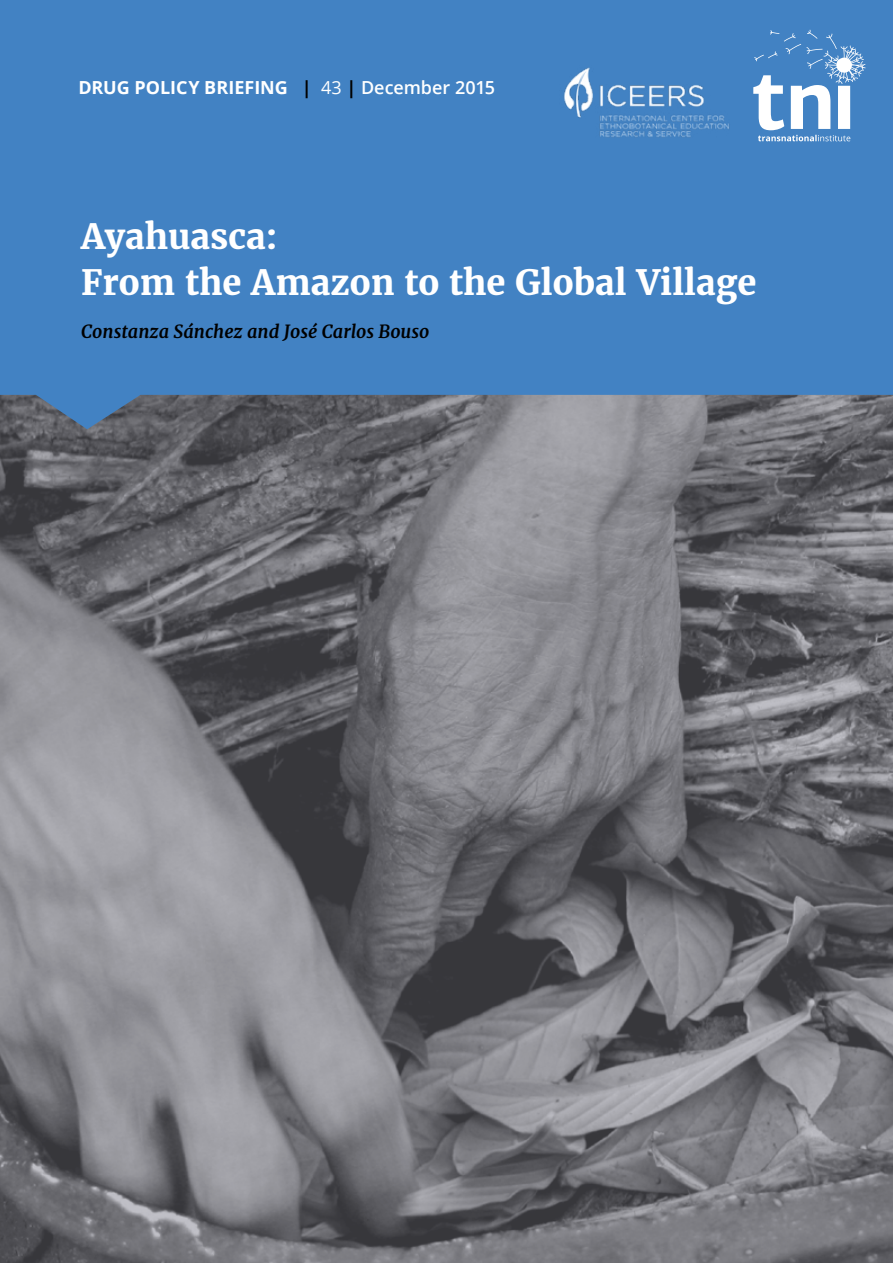
<style>
.page{position:relative;width:893px;height:1263px;background:#fff}
.page>*{position:absolute;margin:0;border:0;box-sizing:border-box;transform-origin:0 0}
.t1{font:700 34.5px/46.5px "Merriweather";color:#fff}
.t2{font:italic 700 18px "Merriweather";color:#000}
.t3{font:700 18px "Open Sans";letter-spacing:-.005em;color:#fff}
.s1{color:#000}
.s2{font-weight:400}
.s3{font-weight:600}
</style>
<div class="page">
<img style="left:0;top:429px;width:893px;height:834px">
<svg style="left:0;top:0;width:893px;height:429px;background:#4580bc"></svg>
<svg style="left:753px;top:30px;width:112px;height:111px"></svg>
<img style="left:559px;top:66px;width:185px;height:84px">
<p class="t3" style="left:78px;top:74px;width:418px">DRUG POLICY BRIEFING <span class="s1">|</span> <span class="s2">43</span> <span class="s1">|</span> <span class="s3">December 2015</span></p>
<p class="t1" style="left:81px;top:213px;width:677px">Ayahuasca:<br>From the Amazon to the Global Village</p>
<p class="t2" style="left:81px;top:320px;width:350px">Constanza Sánchez and José Carlos Bouso</p>
</div>
